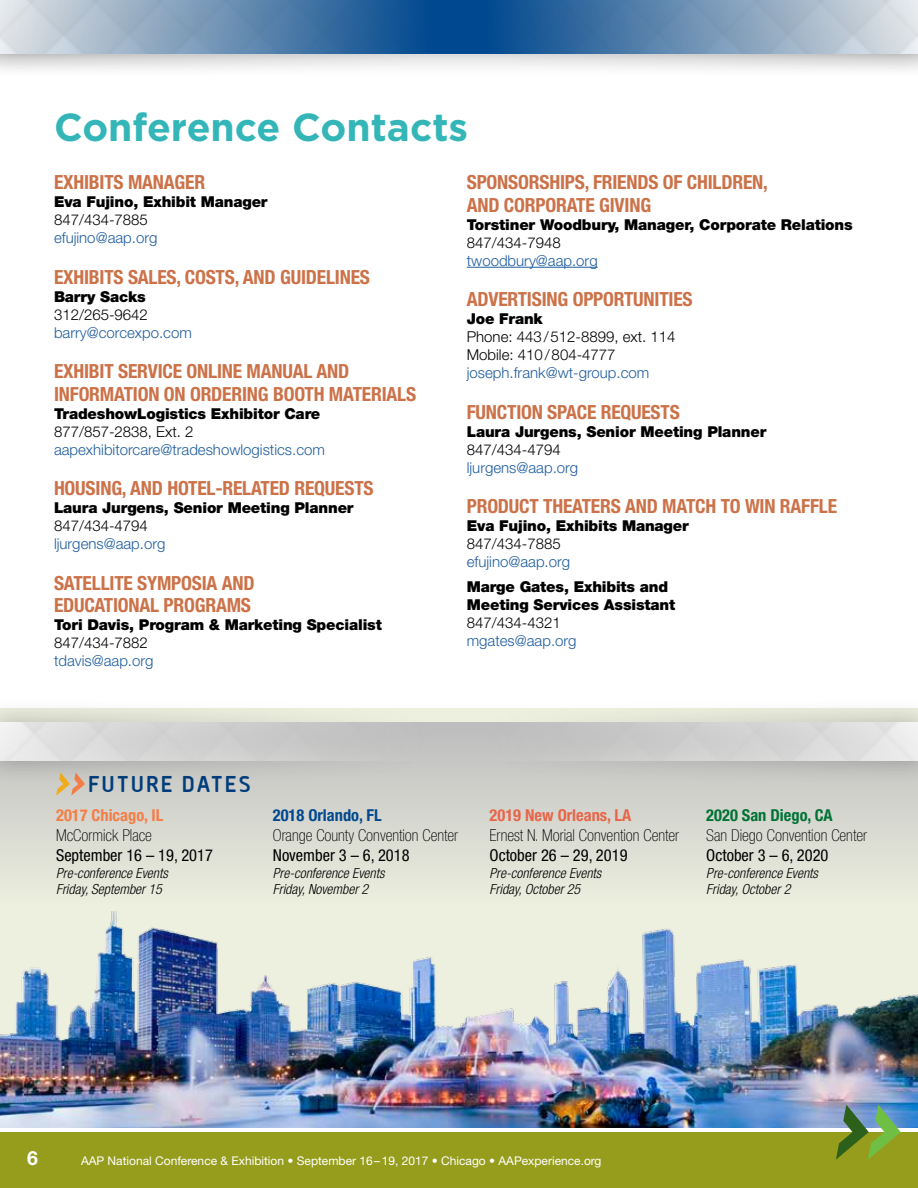
<style>
.page{position:relative;width:918px;height:1188px;background:#fff}
.page>*{position:absolute;margin:0;border:0;box-sizing:border-box;transform-origin:0 0}
.t1{font:700 39px "Gotham";color:#34b6b8}
.t2{font:500 27px "Delm";letter-spacing:.08em;color:#003d7c}
.t3{font:700 condensed 19.5px/22.5px "Helvetica Neue LT Std";letter-spacing:-.01em;color:#cc7249}
.t4{font:700 19.5px "Helvetica Neue LT Std";color:#fff}
.t5{font:100 condensed 16.5px "Helvetica Neue LT Std";color:#000}
.t6{font:condensed 16.5px "Helvetica Neue LT Std";color:#000}
.t7{font:700 condensed 16.5px "Helvetica Neue LT Std";color:#e86549}
.t8{font:700 condensed 16.5px "Helvetica Neue LT Std";color:#007236}
.t9{font:700 condensed 16.5px "Helvetica Neue LT Std";color:#f47d46}
.t10{font:700 condensed 16.5px "Helvetica Neue LT Std";color:#004990}
.t11{font:900 15px/18px "Helvetica Neue LT Std";letter-spacing:-.01em;color:#000}
.t12{font:300 15px "Helvetica Neue LT Std";color:#215e9e}
.t13{font:300 15px/18px "Helvetica Neue LT Std";color:#000}
.t14{font:italic 300 condensed 13.95px/16.8px "Helvetica Neue LT Std";color:#000}
.t15{font:12px "Helvetica Neue LT Std";color:#fff}
</style>
<div class="page">
<div style="left:0;top:723px;width:918px;height:182px;background:linear-gradient(to bottom,#bdbcbe,#eceede)"></div>
<hr style="left:467px;top:267px;width:131px;height:1px;background:#215e9e">
<svg style="left:47px;top:785px;width:38px;height:11px"></svg>
<img style="left:0;top:912px;width:918px;height:193px">
<div style="left:0;top:1132px;width:918px;height:56px;background:#969d1c"></div>
<div style="left:0;top:0;width:918px;height:80px;background:#000;opacity:.29"></div>
<div style="left:0;top:0;width:918px;height:54px;background:#004990"></div>
<div style="left:0;top:0;width:440px;height:79px;background:#000;opacity:.29"></div>
<img style="left:0;top:0;width:429px;height:54px">
<div style="left:475px;top:0;width:443px;height:79px;background:#000;opacity:.29"></div>
<img style="left:486px;top:0;width:432px;height:54px">
<img style="left:0;top:1105px;width:918px;height:55px">
<div style="left:475px;top:697px;width:443px;height:88px;background:#000;opacity:.29"></div>
<img style="left:486px;top:723px;width:432px;height:37px">
<div style="left:0;top:697px;width:443px;height:88px;background:#000;opacity:.29"></div>
<img style="left:0;top:723px;width:433px;height:37px">
<h1 class="t1" style="left:54px;top:105px;width:416px">Conference Contacts</h1>
<p class="t3" style="left:54px;top:171px;width:153px">EXHIBITS MANAGER</p>
<p class="t11" style="left:54px;top:193px;width:215px">Eva Fujino, Exhibit Manager</p>
<p class="t13" style="left:54px;top:211px;width:95px">847/434-7885</p>
<p class="t12" style="left:54px;top:229px;width:105px">efujino@aap.org</p>
<p class="t3" style="left:54px;top:265px;width:318px">EXHIBITS SALES, COSTS, AND GUIDELINES</p>
<p class="t11" style="left:54px;top:287px;width:93px">Barry Sacks</p>
<p class="t13" style="left:54px;top:305px;width:95px">312/265-9642</p>
<p class="t12" style="left:54px;top:323px;width:139px">barry@corcexpo.com</p>
<p class="t3" style="left:54px;top:360px;width:364px">EXHIBIT SERVICE ONLINE MANUAL AND<br>INFORMATION ON ORDERING BOOTH MATERIALS</p>
<p class="t11" style="left:54px;top:404px;width:268px">TradeshowLogistics Exhibitor Care</p>
<p class="t13" style="left:54px;top:422px;width:141px">877/857-2838, Ext. 2</p>
<p class="t12" style="left:54px;top:440px;width:272px">aapexhibitorcare@tradeshowlogistics.com</p>
<p class="t3" style="left:54px;top:477px;width:321px">HOUSING, AND HOTEL-RELATED REQUESTS</p>
<p class="t11" style="left:54px;top:499px;width:301px">Laura Jurgens, Senior Meeting Planner</p>
<p class="t13" style="left:54px;top:517px;width:95px">847/434-4794</p>
<p class="t12" style="left:54px;top:535px;width:113px">ljurgens@aap.org</p>
<p class="t3" style="left:54px;top:571px;width:202px">SATELLITE SYMPOSIA AND<br>EDUCATIONAL PROGRAMS</p>
<p class="t11" style="left:54px;top:616px;width:329px">Tori Davis, Program &amp; Marketing Specialist</p>
<p class="t13" style="left:54px;top:634px;width:95px">847/434-7882</p>
<p class="t12" style="left:54px;top:652px;width:101px">tdavis@aap.org</p>
<p class="t3" style="left:467px;top:171px;width:303px">SPONSORSHIPS, FRIENDS OF CHILDREN,<br>AND CORPORATE GIVING</p>
<p class="t11" style="left:467px;top:215px;width:387px">Torstiner Woodbury, Manager, Corporate Relations</p>
<p class="t13" style="left:467px;top:233px;width:95px">847/434-7948</p>
<p class="t12" style="left:467px;top:251px;width:132px">twoodbury@aap.org</p>
<p class="t3" style="left:467px;top:288px;width:227px">ADVERTISING OPPORTUNITIES</p>
<p class="t11" style="left:467px;top:310px;width:78px">Joe Frank</p>
<p class="t13" style="left:467px;top:328px;width:210px">Phone: 443/512-8899, ext. 114<br>Mobile: 410/804-4777</p>
<p class="t12" style="left:467px;top:364px;width:184px">joseph.frank@wt-group.com</p>
<p class="t3" style="left:467px;top:400px;width:215px">FUNCTION SPACE REQUESTS</p>
<p class="t11" style="left:467px;top:422px;width:301px">Laura Jurgens, Senior Meeting Planner</p>
<p class="t13" style="left:467px;top:440px;width:95px">847/434-4794</p>
<p class="t12" style="left:467px;top:458px;width:113px">ljurgens@aap.org</p>
<p class="t3" style="left:467px;top:495px;width:372px">PRODUCT THEATERS AND MATCH TO WIN RAFFLE</p>
<p class="t11" style="left:467px;top:517px;width:224px">Eva Fujino, Exhibits Manager</p>
<p class="t13" style="left:467px;top:535px;width:95px">847/434-7885</p>
<p class="t12" style="left:467px;top:553px;width:105px">efujino@aap.org</p>
<p class="t11" style="left:467px;top:578px;width:210px">Marge Gates, Exhibits and<br>Meeting Services Assistant</p>
<p class="t13" style="left:467px;top:613px;width:95px">847/434-4321</p>
<p class="t12" style="left:467px;top:631px;width:111px">mgates@aap.org</p>
<h2 class="t2" style="left:88px;top:768px;width:164px">FUTURE DATES</h2>
<p class="t9" style="left:56px;top:806px;width:109px">2017 Chicago, IL</p>
<p class="t5" style="left:56px;top:826px;width:97px">McCormick Place</p>
<p class="t6" style="left:56px;top:846px;width:158px">September 16 – 19, 2017</p>
<p class="t14" style="left:56px;top:865px;width:113px">Pre-conference Events<br>Friday, September 15</p>
<p class="t10" style="left:273px;top:806px;width:110px">2018 Orlando, FL</p>
<p class="t5" style="left:273px;top:826px;width:187px">Orange County Convention Center</p>
<p class="t6" style="left:273px;top:846px;width:138px">November 3 – 6, 2018</p>
<p class="t14" style="left:273px;top:865px;width:113px">Pre-conference Events<br>Friday, November 2</p>
<p class="t7" style="left:490px;top:806px;width:143px">2019 New Orleans, LA</p>
<p class="t5" style="left:490px;top:826px;width:191px">Ernest N. Morial Convention Center</p>
<p class="t6" style="left:490px;top:846px;width:139px">October 26 – 29, 2019</p>
<p class="t14" style="left:490px;top:865px;width:113px">Pre-conference Events<br>Friday, October 25</p>
<p class="t8" style="left:706px;top:806px;width:128px">2020 San Diego, CA</p>
<p class="t5" style="left:706px;top:826px;width:162px">San Diego Convention Center</p>
<p class="t6" style="left:706px;top:846px;width:124px">October 3 – 6, 2020</p>
<p class="t14" style="left:706px;top:865px;width:113px">Pre-conference Events<br>Friday, October 2</p>
<p class="t4" style="left:27px;top:1146px;width:12px">6</p>
<p class="t15" style="left:81px;top:1154px;width:522px">AAP National Conference &amp; Exhibition • September 16–19, 2017 • Chicago • AAPexperience.org</p>
</div>
